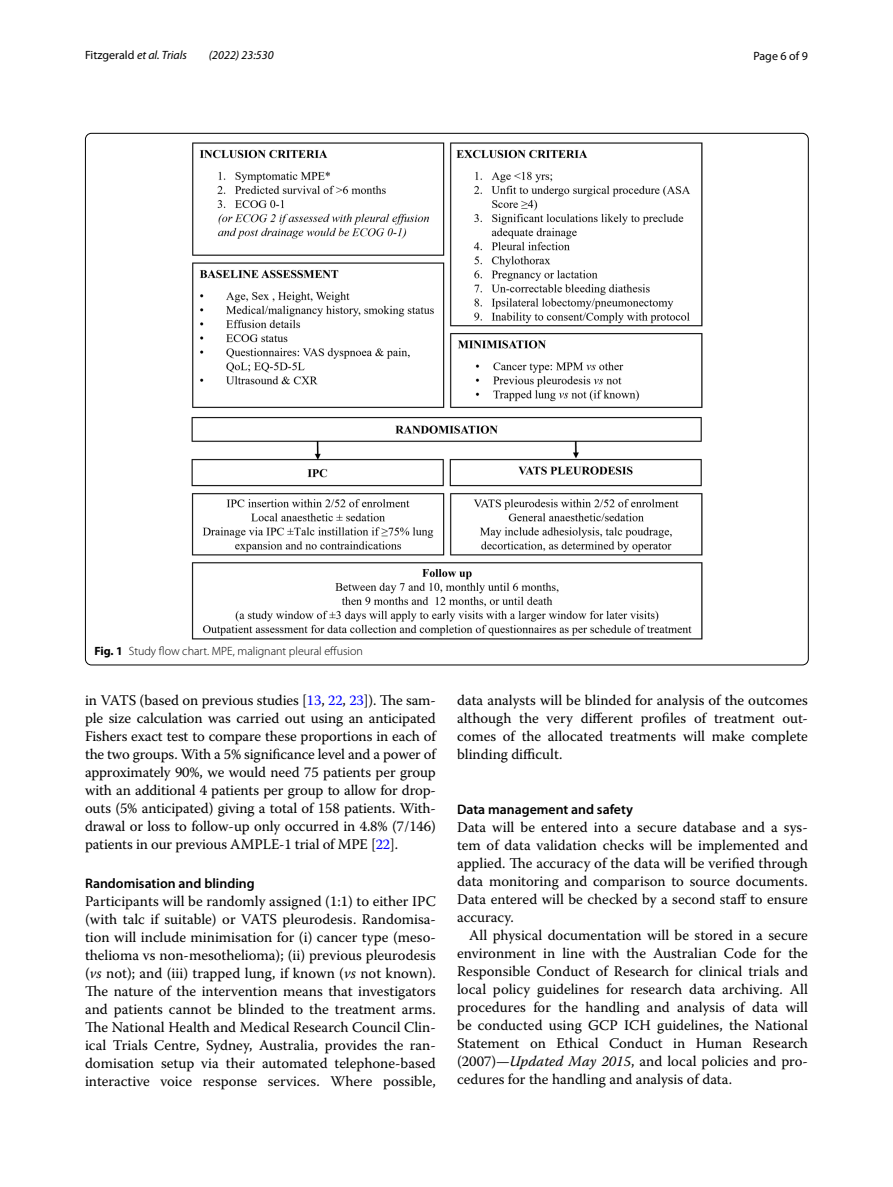
<style>
.page{position:relative;width:893px;height:1187px;background:#fff}
.page>*{position:absolute;margin:0;border:0;box-sizing:border-box;transform-origin:0 0}
.t1{font:14.7px/18px "Warnock Pro";color:#000;text-align:justify}
.t2{font:600 13.8px "Myriad Pro";color:#000}
.t3{font:300 12px "Myriad Pro";color:#000}
.t4{font:italic 12px "Myriad Pro";color:#000}
.t5{font:12px "Myriad Pro";color:#000}
.s1{font-style:normal}
.s2{font-weight:700}
.s3{color:#00f}
.s4{font-style:italic}
</style>
<div class="page">
<img style="left:192px;top:142px;width:510px;height:498px">
<p class="t4" style="left:85px;top:48px;width:104px"><span class="s1">Fitzgerald</span> et al. Trials</p>
<p class="t4" style="left:209px;top:48px;width:66px">(2022) 23:530</p>
<p class="t5" style="left:753px;top:48px;width:56px">Page 6 of 9</p>
<p class="t3" style="left:94px;top:644px;width:270px"><span class="s2">Fig. 1</span> Study flow chart. MPE, malignant pleural effusion</p>
<p class="t1" style="left:85px;top:691px;width:352px">in VATS (based on previous studies [<span class="s3">13</span>, <span class="s3">22</span>, <span class="s3">23</span>]). The sam&shy;ple size calculation was carried out using an anticipated Fishers exact test to compare these proportions in each of the two groups. With a 5% significance level and a power of approximately 90%, we would need 75 patients per group with an additional 4 patients per group to allow for drop&shy;outs (5% anticipated) giving a total of 158 patients. With&shy;drawal or loss to follow-up only occurred in 4.8% (7/146) patients in our previous AMPLE-1 trial of MPE [<span class="s3">22</span>].</p>
<p class="t2" style="left:85px;top:874px;width:171px">Randomisation and blinding</p>
<p class="t1" style="left:85px;top:891px;width:352px">Participants will be randomly assigned (1:1) to either IPC (with talc if suitable) or VATS pleurodesis. Randomisa&shy;tion will include minimisation for (i) cancer type (meso&shy;thelioma vs non-mesothelioma); (ii) previous pleurodesis (<span class="s4">vs</span> not); and (iii) trapped lung, if known (<span class="s4">vs</span> not known).<br>The nature of the intervention means that investigators and patients cannot be blinded to the treatment arms.<br>The National Health and Medical Research Council Clin&shy;ical Trials Centre, Sydney, Australia, provides the ran&shy;domisation setup via their automated telephone-based interactive voice response services. Where possible,</p>
<p class="t1" style="left:457px;top:691px;width:352px">data analysts will be blinded for analysis of the outcomes although the very different profiles of treatment out&shy;comes of the allocated treatments will make complete blinding difficult.</p>
<p class="t2" style="left:457px;top:800px;width:177px">Data management and safety</p>
<p class="t1" style="left:457px;top:818px;width:352px">Data will be entered into a secure database and a sys&shy;tem of data validation checks will be implemented and applied. The accuracy of the data will be verified through data monitoring and comparison to source documents.<br>Data entered will be checked by a second staff to ensure accuracy.</p>
<p class="t1" style="left:457px;top:926px;width:352px;text-indent:12px">All physical documentation will be stored in a secure environment in line with the Australian Code for the Responsible Conduct of Research for clinical trials and local policy guidelines for research data archiving. All procedures for the handling and analysis of data will be conducted using GCP ICH guidelines, the National Statement on Ethical Conduct in Human Research (2007)—<span class="s4">Updated May 2015</span>, and local policies and pro&shy;cedures for the handling and analysis of data.</p>
</div>
